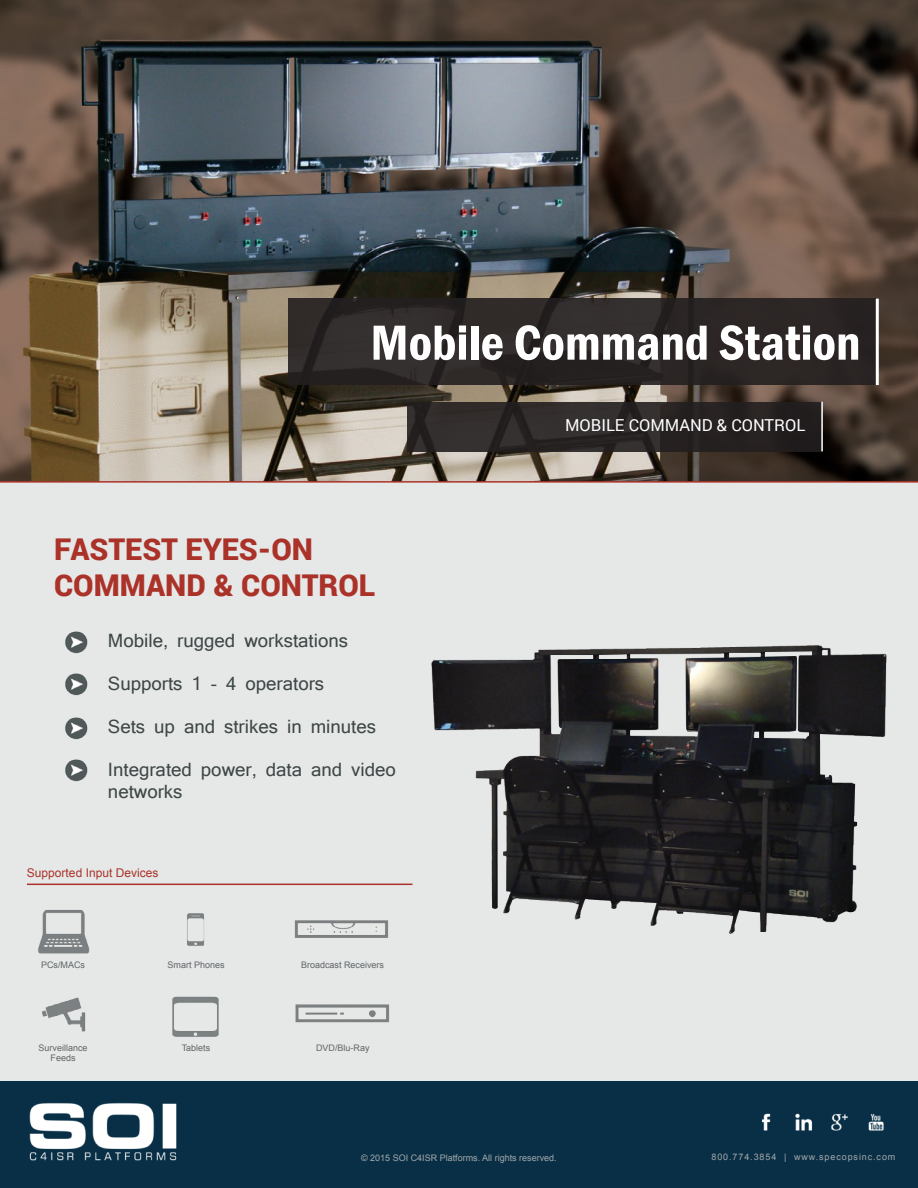
<style>
.page{position:relative;width:918px;height:1188px;background:#fff}
.page>*{position:absolute;margin:0;border:0;box-sizing:border-box;transform-origin:0 0}
.t1{font:600 condensed 51px "Franklin Gothic";color:#fff}
.t2{font:900 30px "Roboto";color:#ab3229}
.t3{font:18px/21.6px "Mangal";color:#3e4646}
.t4{font:16.5px "Roboto";color:#fff}
.t5{font:12px "Arial";color:#ab3229}
.t6{font:9px "Arial";color:#616567}
.t7{font:9px "Arial";color:#a4a8ab}
.t8{font:9px "Arial";letter-spacing:.1em;color:#a4a8ab}
</style>
<div class="page">
<div style="left:0;top:481px;width:918px;height:600px;background:#e5e8e7"></div>
<div style="left:0;top:1082px;width:918px;height:106px;background:#082f45"></div>
<img style="left:0;top:0;width:918px;height:481px">
<div style="left:288px;top:299px;width:588px;height:86px;background:#2d2626"></div>
<div style="left:407px;top:402px;width:415px;height:49px;background:linear-gradient(to bottom,#2d2827,#292525)"></div>
<hr style="left:876px;top:299px;width:3px;height:86px;background:#fff">
<hr style="left:821px;top:402px;width:2px;height:49px;background:#fff">
<img style="left:29px;top:1103px;width:148px;height:58px">
<img style="left:65px;top:631px;width:23px;height:23px">
<img style="left:65px;top:673px;width:23px;height:23px">
<img style="left:65px;top:717px;width:23px;height:23px">
<img style="left:65px;top:759px;width:23px;height:23px">
<img style="left:383px;top:645px;width:504px;height:289px">
<hr style="left:0;top:481px;width:918px;height:2px;background:#ab3229">
<hr style="left:27px;top:884px;width:386px;height:1px;background:#ab3229">
<img style="left:761px;top:1113px;width:10px;height:18px">
<img style="left:795px;top:1113px;width:18px;height:18px">
<img style="left:831px;top:1113px;width:17px;height:18px">
<img style="left:868px;top:1114px;width:16px;height:17px">
<img style="left:38px;top:910px;width:52px;height:44px">
<img style="left:187px;top:913px;width:17px;height:33px">
<img style="left:172px;top:996px;width:47px;height:41px">
<img style="left:294px;top:901px;width:102px;height:37px">
<img style="left:295px;top:1004px;width:95px;height:19px">
<img style="left:42px;top:997px;width:44px;height:35px">
<p class="t1" style="left:370px;top:309px;width:492px">Mobile Command Station</p>
<p class="t2" style="left:54px;top:528px;width:261px">FASTEST EYES-ON</p>
<p class="t2" style="left:54px;top:564px;width:323px">COMMAND &amp; CONTROL</p>
<p class="t3" style="left:108px;top:630px;width:242px">Mobile, rugged workstations</p>
<p class="t3" style="left:108px;top:673px;width:218px">Supports 1 - 4 operators</p>
<p class="t3" style="left:108px;top:716px;width:270px">Sets up and strikes in minutes</p>
<p class="t3" style="left:108px;top:759px;width:290px">Integrated power, data and video networks</p>
<p class="t5" style="left:27px;top:865px;width:133px">Supported Input Devices</p>
<p class="t6" style="left:41px;top:959px;width:46px">PCs/MACs</p>
<p class="t6" style="left:39px;top:1042px;width:51px">Surveillance</p>
<p class="t6" style="left:51px;top:1052px;width:27px">Feeds</p>
<p class="t6" style="left:168px;top:959px;width:59px">Smart Phones</p>
<p class="t6" style="left:182px;top:1042px;width:30px">Tablets</p>
<p class="t6" style="left:301px;top:959px;width:85px">Broadcast Receivers</p>
<p class="t6" style="left:316px;top:1042px;width:55px">DVD/Blu-Ray</p>
<p class="t4" style="left:565px;top:413px;width:242px">MOBILE COMMAND &amp; CONTROL</p>
<p class="t7" style="left:361px;top:1152px;width:197px">© 2015 SOI C4ISR Platforms. All rights reserved.</p>
<p class="t8" style="left:711px;top:1151px;width:186px">800.774.3854 | www.specopsinc.com</p>
</div>
